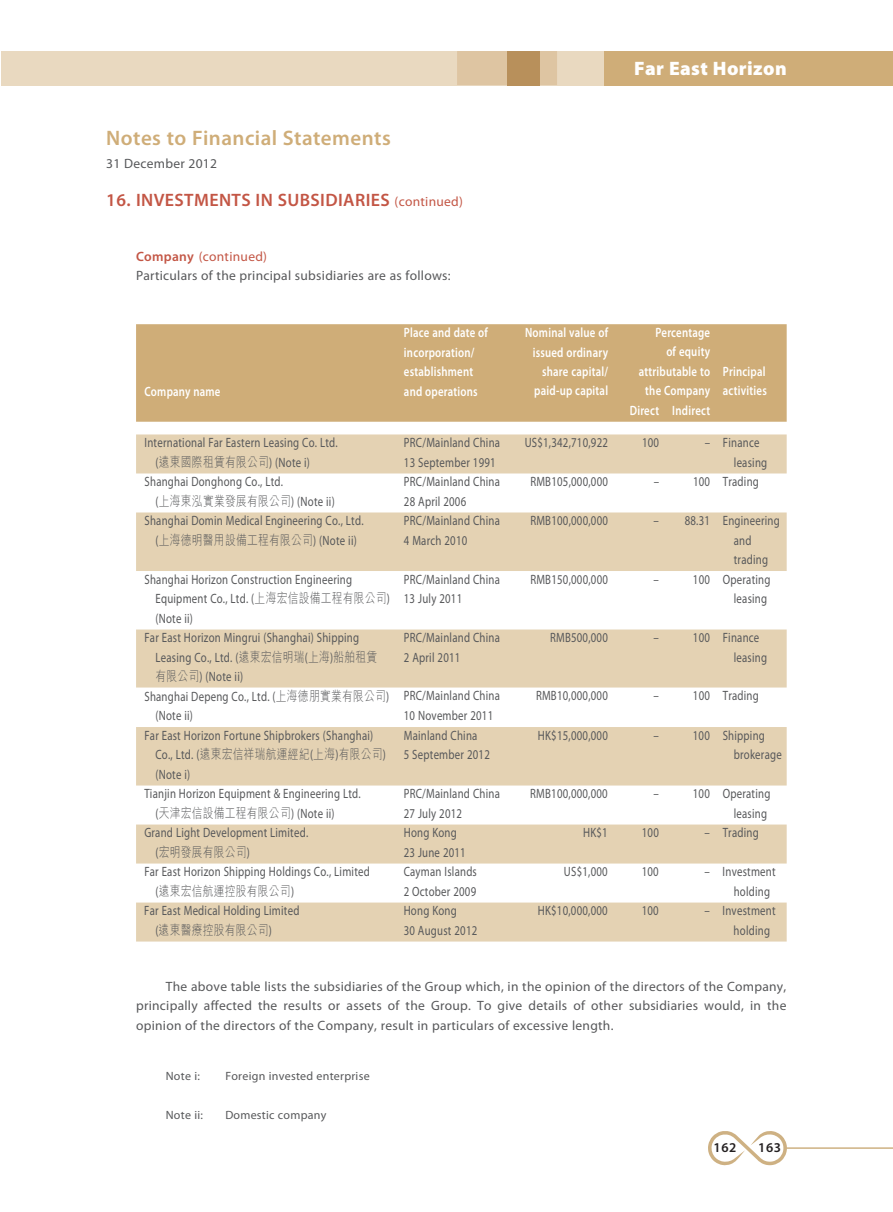
<style>
.page{position:relative;width:893px;height:1212px;background:#fff}
.page>*{position:absolute;margin:0;border:0;box-sizing:border-box;transform-origin:0 0}
.t1{font:600 21px "Myriad Pro";letter-spacing:.02em;color:#cfad78}
.t2{font:900 19.5px "Myriad Pro";letter-spacing:.02em;color:#fff}
.t3{font:600 18px "Myriad Pro";letter-spacing:.02em;color:#c35645}
.t4{font:13.5px/19.5px "Myriad Pro";letter-spacing:.02em;color:#57585a;scale:.8 1}
.t5{font:13.5px/19.5px "Myriad Pro";letter-spacing:.02em;color:#57585a}
.t6{font:600 13.5px/19.5px "Myriad Pro";letter-spacing:.02em;color:#fff;scale:.8 1}
.t7{font:300 13.5px "M Hei HK";letter-spacing:.02em;color:#57585a;scale:.8 1}
.t8{font:600 13.5px "Myriad Pro";letter-spacing:.05em;color:#231f20}
.t9{font:12px "Myriad Pro";letter-spacing:.02em;color:#57585a}
.s1{font-weight:400;font-size:13.5px}
.s2{font-weight:600;color:#c35645}
.s3{color:#c35645}
.s4{font-family:"Myriad Pro";font-weight:400}
.s5{font-family:"M Hei HK";font-weight:300}
</style>
<div class="page">
<svg style="left:708px;top:1131px;width:79px;height:34px"></svg>
<hr style="left:785px;top:1147px;width:108px;height:2px;background:#ceb183">
<div style="left:595px;top:51px;width:298px;height:34px;background:#cfad78"></div>
<div style="left:1px;top:51px;width:602px;height:34px;background:#e9d9c0"></div>
<div style="left:457px;top:51px;width:100px;height:34px;background:#dec5a2"></div>
<div style="left:507px;top:51px;width:32px;height:34px;background:#b8905b"></div>
<div style="left:136px;top:324px;width:651px;height:98px;background:#cfad78"></div>
<svg style="left:136px;top:434px;width:651px;height:507px;fill:#e4d2b3"></svg>
<h1 class="t1" style="left:106px;top:125px;width:286px">Notes to Financial Statements</h1>
<p class="t5" style="left:106px;top:153px;width:112px">31 December 2012</p>
<h3 class="t3" style="left:106px;top:189px;width:358px">16. INVESTMENTS IN SUBSIDIARIES <span class="s1">(continued)</span></h3>
<p class="t5" style="left:136px;top:246px;width:316px"><span class="s2">Company</span> <span class="s3">(continued)<br></span>Particulars of the principal subsidiaries are as follows:</p>
<h2 class="t2" style="left:634px;top:57px;width:154px">Far East Horizon</h2>
<p class="t6" style="left:145px;top:381px;width:96px">Company name</p>
<p class="t6" style="left:404px;top:322px;width:107px">Place and date of incorporation/ establishment and operations</p>
<p class="t6" style="left:525px;top:322px;width:105px;text-align:right">Nominal value of issued ordinary share capital/ paid-up capital</p>
<p class="t6" style="left:639px;top:322px;width:91px;text-align:right">Percentage<br>of equity attributable to the Company</p>
<p class="t6" style="left:723px;top:361px;width:56px">Principal activities</p>
<p class="t6" style="left:630px;top:400px;width:102px">Direct Indirect</p>
<p class="t4" style="left:145px;top:433px;width:243px">International Far Eastern Leasing Co. Ltd.</p>
<p class="t7" style="left:156px;top:452px;width:194px"><span class="s4">(</span>遠東國際租賃有限公司<span class="s4">) (Note i)</span></p>
<p class="t4" style="left:404px;top:433px;width:122px">PRC/Mainland China<br>13 September 1991</p>
<p class="t4" style="left:525px;top:433px;width:106px">US$1,342,710,922</p>
<p class="t4" style="left:642px;top:433px;width:23px">100</p>
<p class="t4" style="left:734px;top:433px;width:43px;text-indent:-29px">– Finance leasing</p>
<p class="t4" style="left:145px;top:472px;width:175px">Shanghai Donghong Co., Ltd.</p>
<p class="t7" style="left:156px;top:491px;width:225px"><span class="s4">(</span>上海東泓實業發展有限公司<span class="s4">) (Note ii)</span></p>
<p class="t4" style="left:404px;top:472px;width:122px">PRC/Mainland China<br>28 April 2006</p>
<p class="t4" style="left:530px;top:472px;width:99px">RMB105,000,000</p>
<p class="t4" style="left:654px;top:472px;width:8px">–</p>
<p class="t4" style="left:693px;top:472px;width:84px">100 Trading</p>
<p class="t4" style="left:145px;top:511px;width:275px">Shanghai Domin Medical Engineering Co., Ltd.</p>
<p class="t7" style="left:156px;top:530px;width:253px"><span class="s4">(</span>上海德明醫用設備工程有限公司<span class="s4">) (Note ii)</span></p>
<p class="t4" style="left:404px;top:511px;width:122px">PRC/Mainland China<br>4 March 2010</p>
<p class="t4" style="left:530px;top:511px;width:99px">RMB100,000,000</p>
<p class="t4" style="left:734px;top:511px;width:59px;text-indent:-80px">– 88.31 Engineering and trading</p>
<p class="t4" style="left:156px;top:569px;width:295px;text-indent:-11px">Shanghai Horizon Construction Engineering<br>Equipment Co., Ltd. (<span class="s5">上海宏信設備工程有限公司</span>) (Note ii)</p>
<p class="t4" style="left:404px;top:569px;width:122px">PRC/Mainland China<br>13 July 2011</p>
<p class="t4" style="left:530px;top:569px;width:99px">RMB150,000,000</p>
<p class="t4" style="left:654px;top:569px;width:8px">–</p>
<p class="t4" style="left:693px;top:569px;width:98px;text-align:right">100 Operating leasing</p>
<p class="t4" style="left:155px;top:628px;width:279px;text-indent:-11px">Far East Horizon Mingrui (Shanghai) Shipping<br>Leasing Co., Ltd. (<span class="s5">遠東宏信明瑞</span>(<span class="s5">上海</span>)<span class="s5">船舶租賃有限公司</span>) (Note ii)</p>
<p class="t4" style="left:404px;top:628px;width:122px">PRC/Mainland China<br>2 April 2011</p>
<p class="t4" style="left:550px;top:628px;width:74px">RMB500,000</p>
<p class="t4" style="left:654px;top:628px;width:8px">–</p>
<p class="t4" style="left:734px;top:628px;width:43px;text-indent:-41px">100 Finance leasing</p>
<p class="t4" style="left:155px;top:686px;width:294px;text-indent:-11px">Shanghai Depeng Co., Ltd. (<span class="s5">上海德朋實業有限公司</span>) (Note ii)</p>
<p class="t4" style="left:404px;top:686px;width:122px">PRC/Mainland China<br>10 November 2011</p>
<p class="t4" style="left:536px;top:686px;width:91px">RMB10,000,000</p>
<p class="t4" style="left:654px;top:686px;width:8px">–</p>
<p class="t4" style="left:693px;top:686px;width:84px">100 Trading</p>
<p class="t4" style="left:144px;top:725px;width:288px">Far East Horizon Fortune Shipbrokers (Shanghai)</p>
<p class="t7" style="left:155px;top:745px;width:289px"><span class="s4">Co., Ltd. (</span>遠東宏信祥瑞航運經紀<span class="s4">(</span>上海<span class="s4">)</span>有限公司<span class="s4">)</span></p>
<p class="t4" style="left:155px;top:764px;width:45px">(Note i)</p>
<p class="t4" style="left:404px;top:725px;width:109px">Mainland China<br>5 September 2012</p>
<p class="t4" style="left:538px;top:725px;width:89px">HK$15,000,000</p>
<p class="t4" style="left:653px;top:725px;width:8px">–</p>
<p class="t4" style="left:734px;top:725px;width:62px;text-indent:-41px">100 Shipping brokerage</p>
<p class="t4" style="left:144px;top:784px;width:272px">Tianjin Horizon Equipment &amp; Engineering Ltd.</p>
<p class="t7" style="left:155px;top:803px;width:225px"><span class="s4">(</span>天津宏信設備工程有限公司<span class="s4">) (Note ii)</span></p>
<p class="t4" style="left:404px;top:784px;width:122px">PRC/Mainland China<br>27 July 2012</p>
<p class="t4" style="left:530px;top:784px;width:99px">RMB100,000,000</p>
<p class="t4" style="left:653px;top:784px;width:8px">–</p>
<p class="t4" style="left:693px;top:784px;width:98px;text-align:right">100 Operating leasing</p>
<p class="t4" style="left:144px;top:823px;width:206px">Grand Light Development Limited.</p>
<p class="t7" style="left:155px;top:842px;width:120px"><span class="s4">(</span>宏明發展有限公司<span class="s4">)</span></p>
<p class="t4" style="left:404px;top:823px;width:79px">Hong Kong<br>23 June 2011</p>
<p class="t4" style="left:583px;top:823px;width:32px">HK$1</p>
<p class="t4" style="left:642px;top:823px;width:23px">100</p>
<p class="t4" style="left:704px;top:823px;width:69px">– Trading</p>
<p class="t4" style="left:144px;top:862px;width:283px">Far East Horizon Shipping Holdings Co., Limited</p>
<p class="t7" style="left:155px;top:881px;width:175px"><span class="s4">(</span>遠東宏信航運控股有限公司<span class="s4">)</span></p>
<p class="t4" style="left:404px;top:862px;width:93px">Cayman Islands<br>2 October 2009</p>
<p class="t4" style="left:564px;top:862px;width:56px">US$1,000</p>
<p class="t4" style="left:642px;top:862px;width:23px">100</p>
<p class="t4" style="left:734px;top:862px;width:54px;text-indent:-29px">– Investment holding</p>
<p class="t4" style="left:144px;top:901px;width:195px">Far East Medical Holding Limited</p>
<p class="t7" style="left:155px;top:920px;width:147px"><span class="s4">(</span>遠東醫療控股有限公司<span class="s4">)</span></p>
<p class="t4" style="left:404px;top:901px;width:94px">Hong Kong<br>30 August 2012</p>
<p class="t4" style="left:538px;top:901px;width:89px">HK$10,000,000</p>
<p class="t4" style="left:642px;top:901px;width:23px">100</p>
<p class="t4" style="left:734px;top:901px;width:54px;text-indent:-29px">– Investment holding</p>
<p class="t5" style="left:136px;top:976px;width:652px;text-align:justify;text-indent:30px">The above table lists the subsidiaries of the Group which, in the opinion of the directors of the Company, principally affected the results or assets of the Group. To give details of other subsidiaries would, in the opinion of the directors of the Company, result in particulars of excessive length.</p>
<p class="t9" style="left:166px;top:1069px;width:36px">Note i:</p>
<p class="t9" style="left:225px;top:1069px;width:146px">Foreign invested enterprise</p>
<p class="t9" style="left:166px;top:1107px;width:39px">Note ii:</p>
<p class="t9" style="left:225px;top:1107px;width:102px">Domestic company</p>
<p class="t8" style="left:713px;top:1139px;width:25px">162</p>
<p class="t8" style="left:758px;top:1139px;width:25px">163</p>
</div>
